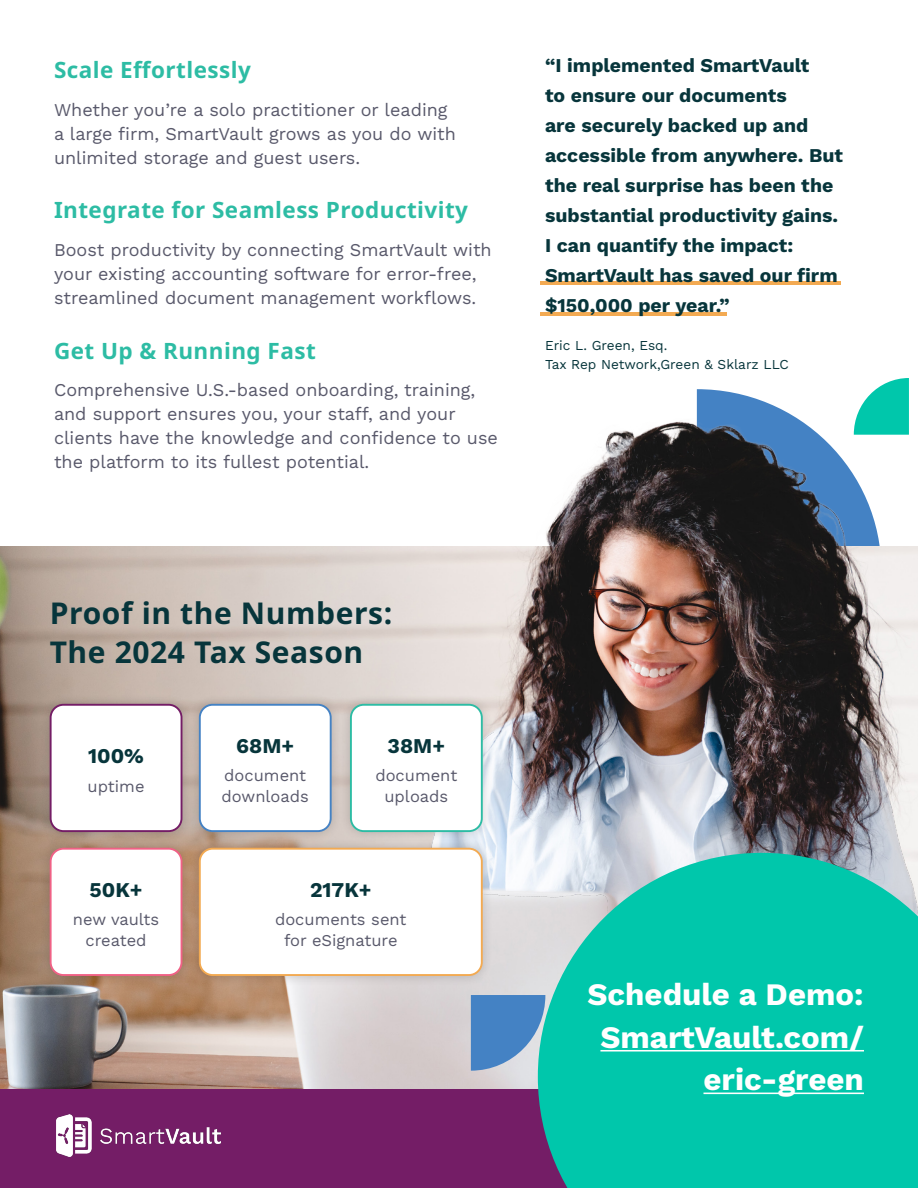
<style>
.page{position:relative;width:918px;height:1188px;background:#fff}
.page>*{position:absolute;margin:0;border:0;box-sizing:border-box;transform-origin:0 0}
.Body_Text{font:700 31.2px/42.6px "Work Sans";color:#fff;text-align:right}
.Subhead_A{font:700 30px/39px "Noto Sans";letter-spacing:.02em;color:#07353b}
.Subhead_A-2{font:700 22.5px "Noto Sans";letter-spacing:.02em;color:#2dbca4}
.Body_Text-2{font:700 21px "Work Sans";color:#07353b}
.Body_Text_Small{font:700 19.5px/30px "Work Sans";color:#07353b}
.Body_Text-3{font:18px/24px "Work Sans";color:#59596b}
.Body_Text-4{font:16.5px/21px "Work Sans";color:#59596b;text-align:center}
.Body_Text_Small-2{font:13.65px/19px "Work Sans";color:#07353b}
</style>
<div class="page">
<img style="left:0;top:400px;width:918px;height:690px">
<div style="left:39px;top:693px;width:154px;height:150px;background:#231f20;opacity:.2"></div>
<div style="left:51px;top:705px;width:131px;height:126px;background:#fff;border-radius:13px"></div>
<div style="left:50px;top:704px;width:132px;height:128px;border:2px solid #741d66;border-radius:13px"></div>
<div style="left:188px;top:693px;width:154px;height:150px;background:#231f20;opacity:.2"></div>
<div style="left:200px;top:705px;width:131px;height:126px;background:#fff;border-radius:13px"></div>
<div style="left:199px;top:704px;width:133px;height:128px;border:2px solid #4482c4;border-radius:13px"></div>
<div style="left:339px;top:693px;width:155px;height:150px;background:#231f20;opacity:.2"></div>
<div style="left:351px;top:705px;width:131px;height:126px;background:#fff;border-radius:13px"></div>
<div style="left:350px;top:704px;width:133px;height:128px;border:2px solid #2dbca4;border-radius:13px"></div>
<div style="left:39px;top:837px;width:154px;height:150px;background:#231f20;opacity:.2"></div>
<div style="left:51px;top:849px;width:131px;height:126px;background:#fff;border-radius:13px"></div>
<div style="left:50px;top:848px;width:132px;height:128px;border:2px solid #f06186;border-radius:13px"></div>
<div style="left:188px;top:837px;width:305px;height:150px;background:#231f20;opacity:.2"></div>
<div style="left:200px;top:849px;width:282px;height:126px;background:#fff;border-radius:13px"></div>
<div style="left:199px;top:848px;width:284px;height:128px;border:2px solid #f3aa52;border-radius:13px"></div>
<svg style="left:697px;top:378px;width:212px;height:193px"></svg>
<div style="left:0;top:1090px;width:918px;height:98px;background:#741d66"></div>
<img style="left:57px;top:1115px;width:164px;height:41px">
<svg style="left:538px;top:853px;width:380px;height:335px;background:#17c7af"></svg>
<hr style="left:600px;top:1050px;width:264px;height:2px;background:#fff">
<hr style="left:703px;top:1093px;width:161px;height:1px;background:#fff">
<svg style="left:471px;top:995px;width:74px;height:76px;background:#5c95c8"></svg>
<hr style="left:540px;top:281px;width:301px;height:4px;background:#f3aa52">
<hr style="left:540px;top:312px;width:187px;height:4px;background:#f3aa52">
<p class="Subhead_A-2" style="left:54px;top:54px;width:198px">Scale Effortlessly</p>
<p class="Body_Text-3" style="left:54px;top:97px;width:403px">Whether you’re a solo practitioner or leading a large firm, SmartVault grows as you do with unlimited storage and guest users.</p>
<p class="Subhead_A-2" style="left:54px;top:194px;width:416px">Integrate for Seamless Productivity</p>
<p class="Body_Text-3" style="left:54px;top:237px;width:439px">Boost productivity by connecting SmartVault with your existing accounting software for error-free, streamlined document management workflows.</p>
<p class="Subhead_A-2" style="left:54px;top:334px;width:263px">Get Up &amp; Running Fast</p>
<p class="Body_Text-3" style="left:54px;top:377px;width:445px">Comprehensive U.S.-based onboarding, training, and support ensures you, your staff, and your clients have the knowledge and confidence to use the platform to its fullest potential.</p>
<p class="Body_Text_Small" style="left:545px;top:50px;width:299px">“I implemented SmartVault<br>to ensure our documents<br>are securely backed up and accessible from anywhere. But the real surprise has been the substantial productivity gains.<br>I can quantify the impact:<br>SmartVault has saved our firm $150,000 per year.”</p>
<p class="Body_Text_Small-2" style="left:545px;top:335px;width:245px">Eric L. Green, Esq.<br>Tax Rep Network,Green &amp; Sklarz LLC</p>
<p class="Subhead_A" style="left:50px;top:594px;width:344px">Proof in the Numbers:<br>The 2024 Tax Season</p>
<p class="Body_Text-2" style="left:88px;top:740px;width:57px">100%</p>
<p class="Body_Text-4" style="left:88px;top:775px;width:58px">uptime</p>
<p class="Body_Text-2" style="left:90px;top:874px;width:55px">50K+</p>
<p class="Body_Text-4" style="left:73px;top:909px;width:88px">new vaults created</p>
<p class="Body_Text-2" style="left:236px;top:730px;width:59px">68M+</p>
<p class="Body_Text-4" style="left:222px;top:765px;width:89px;text-align:left">document downloads</p>
<p class="Body_Text-2" style="left:388px;top:730px;width:59px">38M+</p>
<p class="Body_Text-4" style="left:375px;top:765px;width:83px">document uploads</p>
<p class="Body_Text-2" style="left:310px;top:874px;width:63px">217K+</p>
<p class="Body_Text-4" style="left:275px;top:909px;width:133px">documents sent for eSignature</p>
<p class="Body_Text" style="left:587px;top:972px;width:278px">Schedule a Demo:<br>SmartVault.com/ eric-green</p>
</div>
